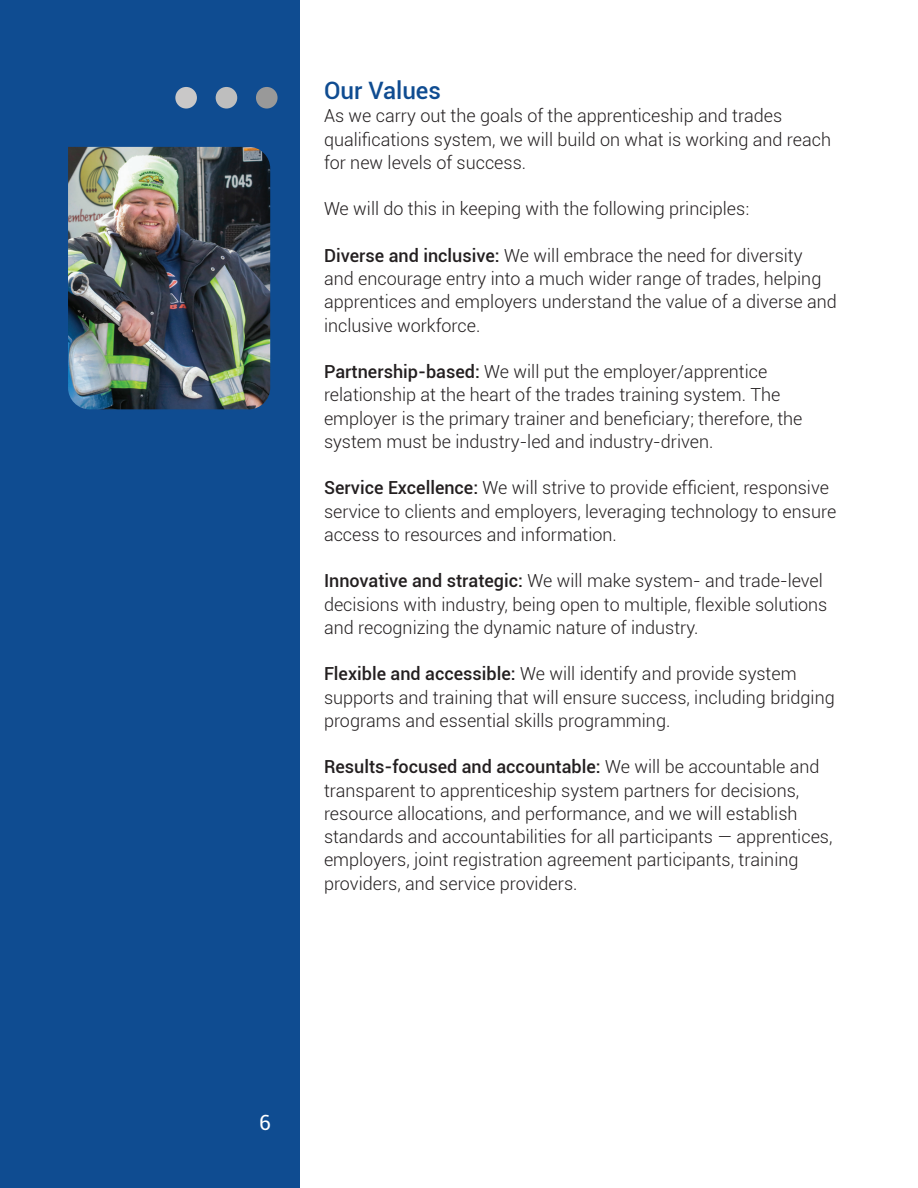
<style>
.page{position:relative;width:918px;height:1188px;background:#fff}
.page>*{position:absolute;margin:0;border:0;box-sizing:border-box;transform-origin:0 0}
.t1{font:500 24px "Roboto";color:#0f4c91}
.t2{font:21px "Roboto";color:#fff}
.t3{font:300 18px/23.2px "Roboto";color:#231f20}
.s1{font-weight:500}
</style>
<div class="page">
<div style="left:0;top:0;width:299px;height:1188px;background:#0f4c91"></div>
<div style="left:175px;top:87px;width:22px;height:22px;background:#c9c8c8;border-radius:50%"></div>
<div style="left:216px;top:87px;width:21px;height:22px;background:#bebebe;border-radius:50%"></div>
<div style="left:256px;top:87px;width:22px;height:22px;background:#999;border-radius:50%"></div>
<img style="left:68px;top:147px;width:202px;height:262px">
<h1 class="t1" style="left:324px;top:74px;width:119px">Our Values</h1>
<p class="t3" style="left:324px;top:104px;width:509px">As we carry out the goals of the apprenticeship and trades qualifications system, we will build on what is working and reach for new levels of success.</p>
<p class="t3" style="left:324px;top:197px;width:427px">We will do this in keeping with the following principles:</p>
<p class="t3" style="left:324px;top:243px;width:514px"><span class="s1">Diverse and inclusive:</span> We will embrace the need for diversity<br>and encourage entry into a much wider range of trades, helping apprentices and employers understand the value of a diverse and inclusive workforce.</p>
<p class="t3" style="left:324px;top:359px;width:480px"><span class="s1">Partnership-based:</span> We will put the employer/apprentice relationship at the heart of the trades training system. The employer is the primary trainer and beneficiary; therefore, the system must be industry-led and industry-driven.</p>
<p class="t3" style="left:324px;top:476px;width:514px"><span class="s1">Service Excellence:</span> We will strive to provide efficient, responsive service to clients and employers, leveraging technology to ensure access to resources and information.</p>
<p class="t3" style="left:324px;top:569px;width:505px"><span class="s1">Innovative and strategic:</span> We will make system- and trade-level decisions with industry, being open to multiple, flexible solutions and recognizing the dynamic nature of industry.</p>
<p class="t3" style="left:324px;top:662px;width:512px"><span class="s1">Flexible and accessible:</span> We will identify and provide system supports and training that will ensure success, including bridging programs and essential skills programming.</p>
<p class="t3" style="left:324px;top:755px;width:510px"><span class="s1">Results-focused and accountable:</span> We will be accountable and transparent to apprenticeship system partners for decisions, resource allocations, and performance, and we will establish standards and accountabilities for all participants — apprentices, employers, joint registration agreement participants, training providers, and service providers.</p>
<p class="t2" style="left:259px;top:1108px;width:13px">6</p>
</div>
